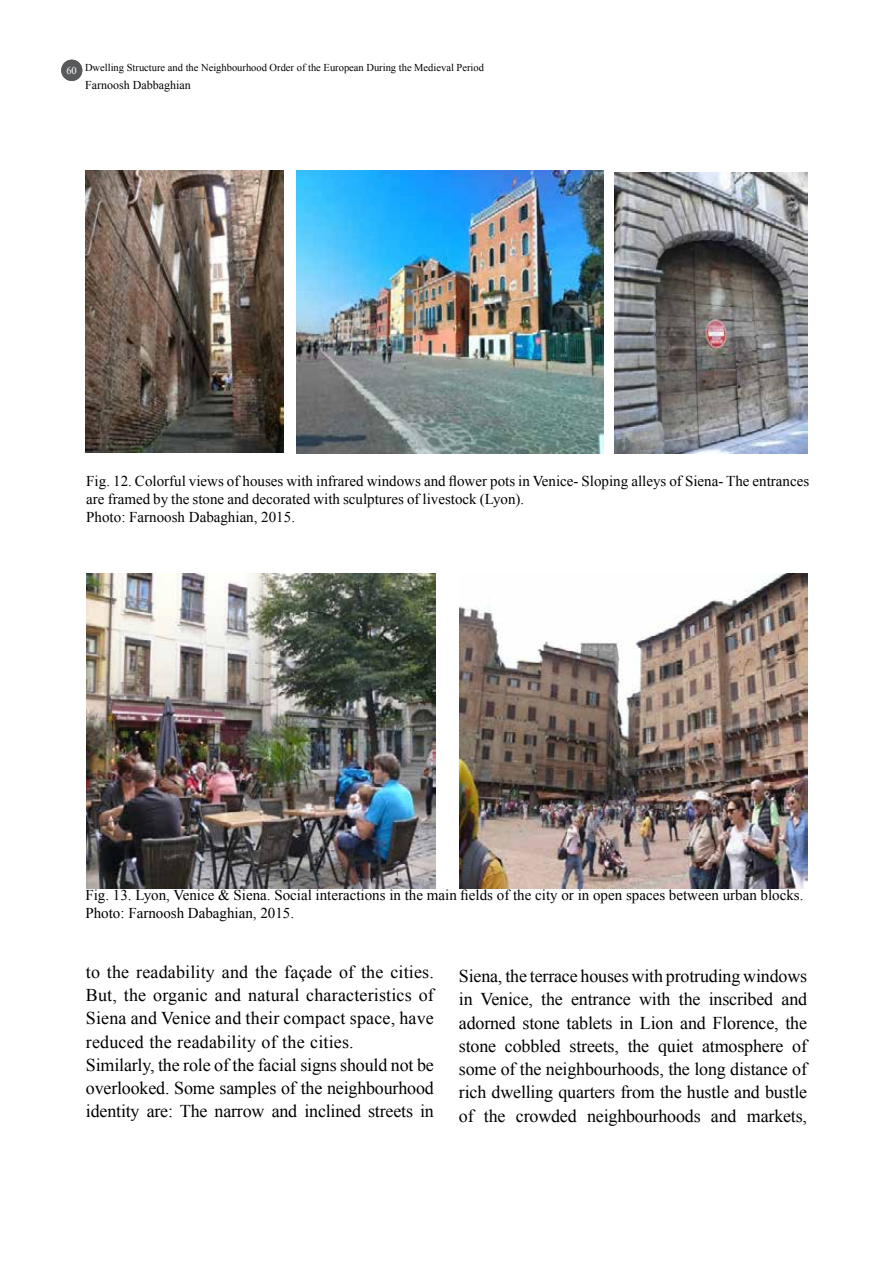
<style>
.page{position:relative;width:893px;height:1263px;background:#fff}
.page>*{position:absolute;margin:0;border:0;box-sizing:border-box;transform-origin:0 0}
.t1{font:18px/23.2px "Times New Roman";letter-spacing:-.01em;color:#000;text-align:right}
.t2{font:18px/23.2px "Times New Roman";letter-spacing:.01em;color:#000}
.t3{font:15px/18px "Times New Roman";color:#000}
.t4{font:12px "Times New Roman";color:#000}
.t5{font:10.5px "Times New Roman";color:#000}
.t6{font:10.5px "Times New Roman";color:#fff}
</style>
<div class="page">
<img style="left:614px;top:172px;width:194px;height:282px">
<img style="left:297px;top:170px;width:307px;height:284px">
<img style="left:85px;top:170px;width:198px;height:283px">
<img style="left:459px;top:573px;width:348px;height:315px">
<img style="left:86px;top:573px;width:349px;height:315px">
<div style="left:61px;top:60px;width:21px;height:21px;background:#58595b;border-radius:50%"></div>
<p class="t6" style="left:66px;top:64px;width:12px">6 01</p>
<p class="t5" style="left:85px;top:60px;width:400px">Dwelling Structure and the Neighbourhood Order of the European During the Medieval Period</p>
<p class="t4" style="left:85px;top:77px;width:107px">Farnoosh Dabbaghian</p>
<p class="t3" style="left:86px;top:472px;width:724px">Fig. 12. Colorful views of houses with infrared windows and flower pots in Venice- Sloping alleys of Siena- The entrances are framed by the stone and decorated with sculptures of livestock (Lyon .(<br>Photo: Farnoosh Dabaghian, 2015.</p>
<p class="t3" style="left:85px;top:886px;width:719px">Fig. 13. Lyon, Venice &amp; Siena. Social interactions in the main fields of the city or in open spaces between urban blocks.<br>Photo: Farnoosh Dabaghian, 2015.</p>
<p class="t2" style="left:86px;top:960px;width:350px">to the readability and the façade of the cities.<br>But, the organic and natural characteristics of Siena and Venice and their compact space, have reduced the readability of the cities.<br>Similarly, the role of the facial signs should not be overlooked. Some samples of the neighbourhood identity are: The narrow and inclined streets in</p>
<p class="t1" style="left:459px;top:964px;width:350px">Siena, the terrace houses with protruding windows and</p>
<p class="t1" style="left:459px;top:987px;width:76px">in Venice,</p>
<p class="t1" style="left:459px;top:1011px;width:350px">adorned stone tablets in Lion and Florence, the</p>
<p class="t1" style="left:792px;top:1034px;width:16px">of</p>
<p class="t1" style="left:541px;top:987px;width:23px">the</p>
<p class="t1" style="left:639px;top:987px;width:33px">with</p>
<p class="t1" style="left:679px;top:987px;width:23px">the</p>
<p class="t1" style="left:709px;top:987px;width:66px">inscribed</p>
<p class="t1" style="left:571px;top:987px;width:61px">entrance</p>
<p class="t1" style="left:505px;top:1034px;width:57px">cobbled</p>
<p class="t1" style="left:628px;top:1034px;width:23px">the</p>
<p class="t1" style="left:658px;top:1034px;width:37px">quiet</p>
<p class="t1" style="left:702px;top:1034px;width:83px">atmosphere</p>
<p class="t1" style="left:459px;top:1034px;width:39px">stone</p>
<p class="t1" style="left:459px;top:1057px;width:350px">some of the neighbourhoods, the long distance of</p>
<p class="t1" style="left:459px;top:1080px;width:350px">rich dwelling quarters from the hustle and bustle</p>
<p class="t1" style="left:747px;top:1104px;width:62px">markets,</p>
<p class="t1" style="left:570px;top:1034px;width:51px">streets,</p>
<p class="t1" style="left:484px;top:1104px;width:23px">the</p>
<p class="t1" style="left:516px;top:1104px;width:62px">crowded</p>
<p class="t1" style="left:587px;top:1104px;width:115px">neighbourhoods</p>
<p class="t1" style="left:711px;top:1104px;width:27px">and</p>
<p class="t1" style="left:459px;top:1104px;width:16px">of</p>
</div>
